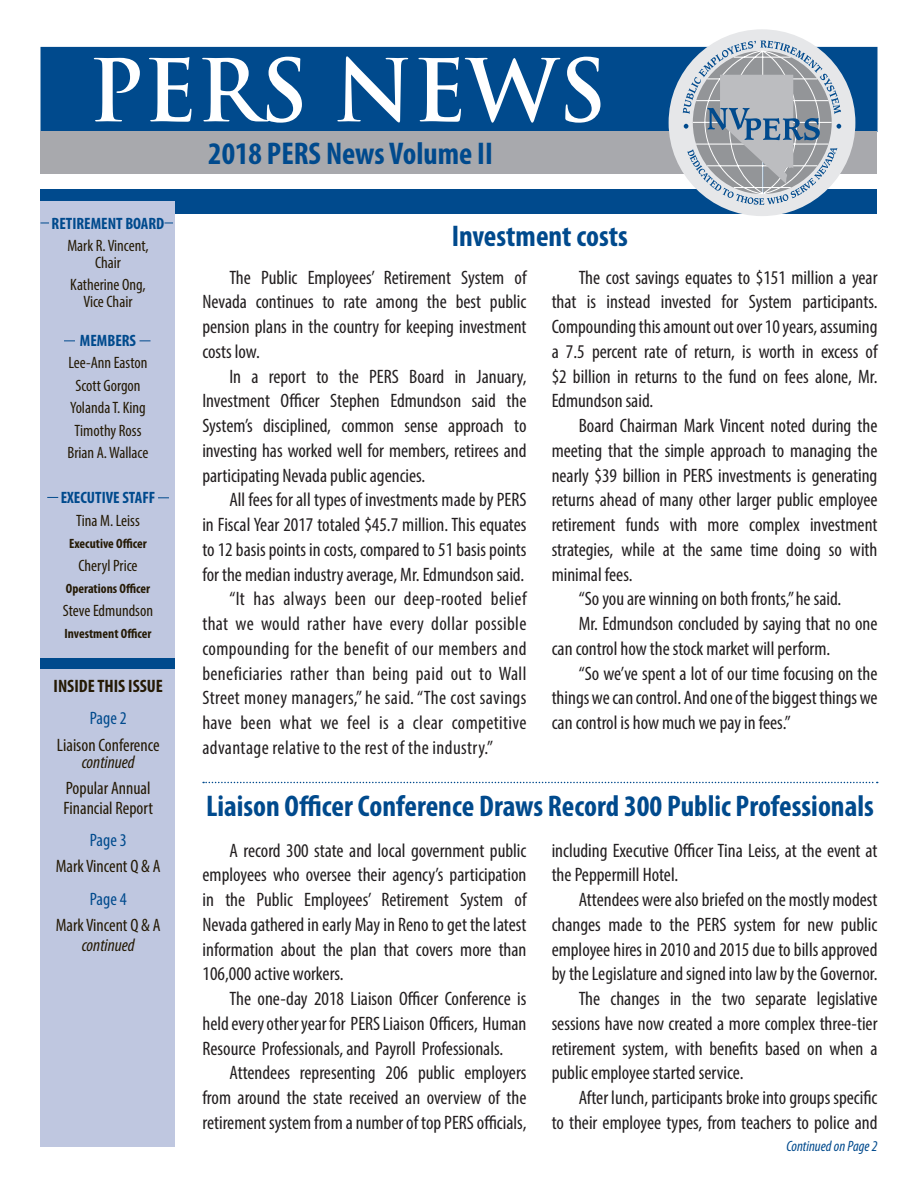
<style>
.page{position:relative;width:918px;height:1188px;background:#fff}
.page>*{position:absolute;margin:0;border:0;box-sizing:border-box;transform-origin:0 0}
.t1{font:700 condensed 31.5px "Myriad Pro";color:#004a8d}
.t2{font:700 condensed 30px "Myriad Pro";color:#004a8d}
.t3{font:condensed 19.5px/24.8px "Myriad Pro";color:#231f20;text-align:justify}
.t4{font:condensed 18px/19.5px "Myriad Pro";color:#251a05}
.t5{font:700 condensed 18px "Myriad Pro";color:#251a05}
.t6{font:condensed 18px "Myriad Pro";color:#004a8d}
.t7{font:italic condensed 18px "Myriad Pro";color:#251a05}
.t8{font:condensed 16.5px "Myriad Pro";color:#251a05}
.t9{font:700 condensed 16.5px "Myriad Pro";color:#004a8d}
.t10{font:italic condensed 15px "Myriad Pro";color:#004a8d}
.t11{font:700 condensed 13.5px "Myriad Pro";color:#251a05}
.s1{font-style:italic}
</style>
<div class="page">
<div style="left:40px;top:47px;width:838px;height:85px;background:#004a8d"></div>
<div style="left:40px;top:189px;width:838px;height:24px;background:#004a8d"></div>
<div style="left:40px;top:131px;width:838px;height:43px;background:#a8a9ad"></div>
<div style="left:669px;top:29px;width:186px;height:187px;background:#e6e7e9;border-radius:50%"></div>
<svg style="left:683px;top:40px;width:158px;height:165px"></svg>
<div style="left:40px;top:201px;width:136px;height:577px;background:#bfc7e0"></div>
<div style="left:40px;top:765px;width:136px;height:381px;background:#bfc7e0"></div>
<div style="left:40px;top:658px;width:136px;height:11px;background:#004a8d"></div>
<svg style="left:94px;top:56px;width:506px;height:67px"></svg>
<svg style="left:203px;top:782px;width:675px;height:1px"></svg>
<p class="t9" style="left:52px;top:213px;width:114px">RETIREMENT BOARD</p>
<p class="t8" style="left:67px;top:236px;width:83px">Mark R. Vincent,</p>
<p class="t8" style="left:95px;top:252px;width:27px">Chair</p>
<p class="t8" style="left:70px;top:275px;width:77px">Katherine Ong,</p>
<p class="t8" style="left:84px;top:291px;width:50px">Vice Chair</p>
<p class="t9" style="left:80px;top:330px;width:58px">MEMBERS</p>
<p class="t8" style="left:69px;top:353px;width:80px">Lee-Ann Easton</p>
<p class="t8" style="left:75px;top:375px;width:67px">Scott Gorgon</p>
<p class="t8" style="left:70px;top:398px;width:77px">Yolanda T. King</p>
<p class="t8" style="left:75px;top:420px;width:68px">Timothy Ross</p>
<p class="t8" style="left:67px;top:443px;width:83px">Brian A. Wallace</p>
<p class="t9" style="left:61px;top:487px;width:96px">EXECUTIVE STAFF</p>
<p class="t8" style="left:76px;top:510px;width:65px">Tina M. Leiss</p>
<p class="t11" style="left:69px;top:535px;width:79px">Executive Officer</p>
<p class="t8" style="left:78px;top:555px;width:61px">Cheryl Price</p>
<p class="t11" style="left:66px;top:580px;width:86px">Operations Officer</p>
<p class="t8" style="left:63px;top:600px;width:92px">Steve Edmundson</p>
<p class="t11" style="left:65px;top:625px;width:88px">Investment Officer</p>
<p class="t5" style="left:54px;top:675px;width:111px">INSIDE THIS ISSUE</p>
<p class="t6" style="left:90px;top:707px;width:38px">Page 2</p>
<p class="t4" style="left:57px;top:735px;width:104px">Liaison Conference</p>
<p class="t7" style="left:82px;top:751px;width:55px">continued</p>
<p class="t4" style="left:64px;top:778px;width:91px">Popular Annual<br>Financial Report</p>
<p class="t6" style="left:90px;top:829px;width:38px">Page 3</p>
<p class="t4" style="left:56px;top:856px;width:106px">Mark Vincent Q &amp; A</p>
<p class="t6" style="left:90px;top:888px;width:38px">Page 4</p>
<p class="t4" style="left:56px;top:916px;width:106px;text-align:center">Mark Vincent Q &amp; A <span class="s1">continued</span></p>
<p class="t1" style="left:208px;top:134px;width:286px">2018 PERS News Volume II</p>
<p class="t2" style="left:452px;top:217px;width:178px">Investment costs</p>
<p class="t3" style="left:202px;top:265px;width:326px;text-indent:27px">The Public Employees’ Retirement System of Nevada continues to rate among the best public pension plans in the country for keeping investment costs low.</p>
<p class="t3" style="left:202px;top:364px;width:326px;text-indent:27px">In a report to the PERS Board in January, Investment Officer Stephen Edmundson said the System’s disciplined, common sense approach to investing has worked well for members, retirees and participating Nevada public agencies.</p>
<p class="t3" style="left:202px;top:487px;width:326px;text-indent:27px">All fees for all types of investments made by PERS in Fiscal Year 2017 totaled $45.7 million. This equates to 12 basis points in costs, compared to 51 basis points for the median industry average, Mr. Edmundson said.</p>
<p class="t3" style="left:202px;top:586px;width:326px;text-indent:27px">“It has always been our deep-rooted belief that we would rather have every dollar possible compounding for the benefit of our members and beneficiaries rather than being paid out to Wall Street money managers,” he said. “The cost savings have been what we feel is a clear competitive advantage relative to the rest of the industry.”</p>
<p class="t3" style="left:552px;top:265px;width:327px;text-indent:27px">The cost savings equates to $151 million a year that is instead invested for System participants.<br>Compounding this amount out over 10 years, assuming a 7.5 percent rate of return, is worth in excess of $2 billion in returns to the fund on fees alone, Mr.<br>Edmundson said.</p>
<p class="t3" style="left:552px;top:413px;width:327px;text-indent:27px">Board Chairman Mark Vincent noted during the meeting that the simple approach to managing the nearly $39 billion in PERS investments is generating returns ahead of many other larger public employee retirement funds with more complex investment strategies, while at the same time doing so with minimal fees.</p>
<p class="t3" style="left:579px;top:586px;width:264px">“So you are winning on both fronts,” he said.</p>
<p class="t3" style="left:552px;top:611px;width:327px;text-indent:27px">Mr. Edmundson concluded by saying that no one can control how the stock market will perform.</p>
<p class="t3" style="left:552px;top:661px;width:327px;text-indent:27px">“So we’ve spent a lot of our time focusing on the things we can control. And one of the biggest things we can control is how much we pay in fees.”</p>
<p class="t2" style="left:206px;top:787px;width:669px">Liaison Officer Conference Draws Record 300 Public Professionals</p>
<p class="t3" style="left:203px;top:838px;width:326px;text-indent:27px">A record 300 state and local government public employees who oversee their agency’s participation in the Public Employees’ Retirement System of Nevada gathered in early May in Reno to get the latest information about the plan that covers more than 106,000 active workers.</p>
<p class="t3" style="left:203px;top:986px;width:326px;text-indent:27px">The one-day 2018 Liaison Officer Conference is held every other year for PERS Liaison Officers, Human Resource Professionals, and Payroll Professionals.</p>
<p class="t3" style="left:203px;top:1060px;width:325px;text-indent:27px">Attendees representing 206 public employers from around the state received an overview of the retirement system from a number of top PERS officials,</p>
<p class="t3" style="left:552px;top:838px;width:327px">including Executive Officer Tina Leiss, at the event at the Peppermill Hotel.</p>
<p class="t3" style="left:552px;top:887px;width:327px;text-indent:27px">Attendees were also briefed on the mostly modest changes made to the PERS system for new public employee hires in 2010 and 2015 due to bills approved by the Legislature and signed into law by the Governor.</p>
<p class="t3" style="left:552px;top:986px;width:327px;text-indent:27px">The changes in the two separate legislative sessions have now created a more complex three-tier retirement system, with benefits based on when a public employee started service.</p>
<p class="t3" style="left:552px;top:1085px;width:327px;text-align:right">After lunch, participants broke into groups specific<br>to their employee types, from teachers to police and</p>
<p class="t10" style="left:786px;top:1137px;width:93px">Continued on Page 2</p>
</div>
